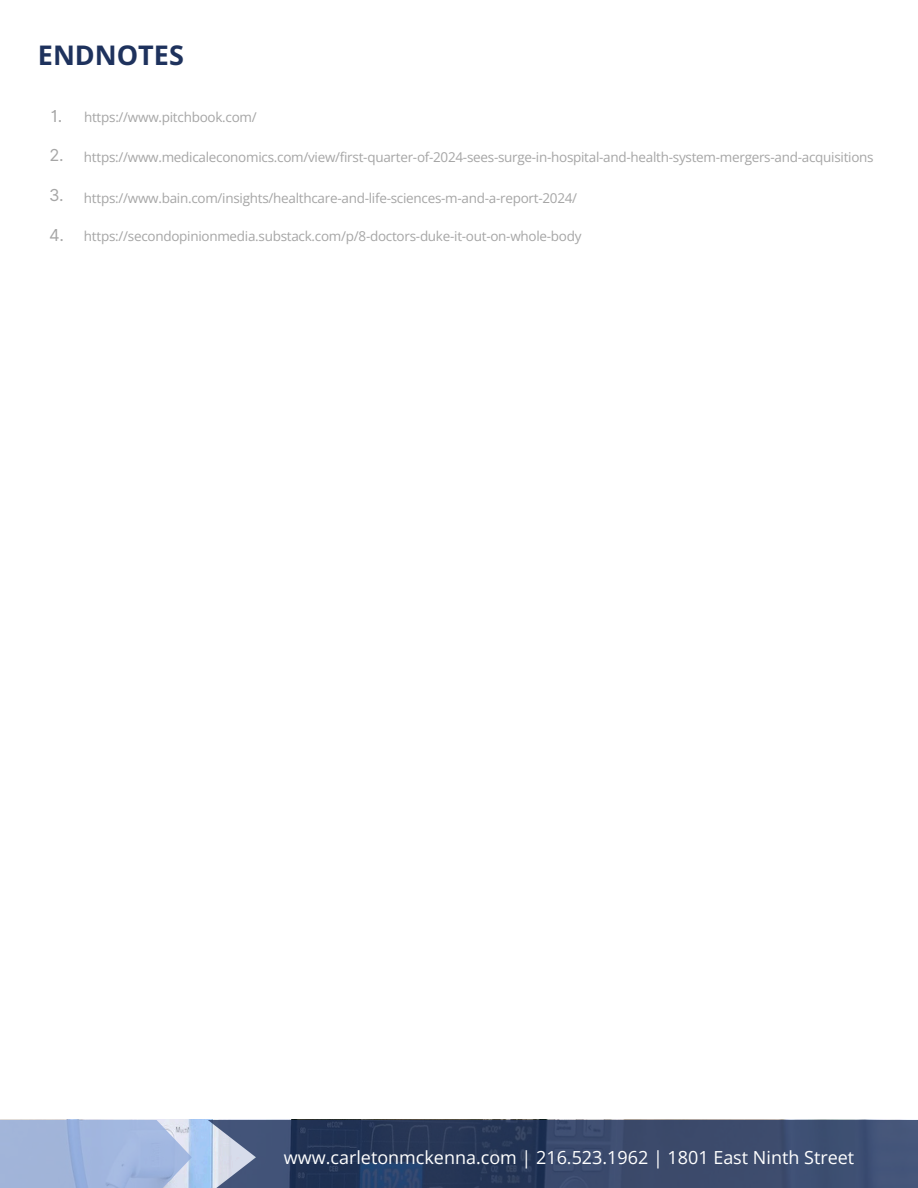
<style>
.page{position:relative;width:918px;height:1188px;background:#fff}
.page>*{position:absolute;margin:0;border:0;box-sizing:border-box;transform-origin:0 0}
.t1{font:700 27px "Open Sans";color:#1e325d}
.t2{font:18px "Open Sans";color:#fff}
.t3{font:16.5px "Inter";color:#a6a6a6}
.t4{font:13.5px "Open Sans";letter-spacing:-.02em;color:#a6a6a6}
</style>
<div class="page">
<svg style="left:208px;top:1120px;width:710px;height:68px;background:#3a4a6c"></svg>
<svg style="left:0;top:1120px;width:192px;height:68px;background:#a4b8dd"></svg>
<h1 class="t1" style="left:38px;top:36px;width:148px">ENDNOTES</h1>
<h2 class="t3" style="left:51px;top:106px;width:13px">1.</h2>
<p class="t3" style="left:49px;top:145px;width:16px">2.</p>
<h2 class="t3" style="left:49px;top:185px;width:16px">3.</h2>
<p class="t3" style="left:49px;top:225px;width:16px">4.</p>
<h2 class="t4" style="left:84px;top:108px;width:174px">https://www.pitchbook.com/</h2>
<h2 class="t4" style="left:84px;top:147px;width:791px">https://www.medicaleconomics.com/view/first-quarter-of-2024-sees-surge-in-hospital-and-health-system-mergers-and-acquisitions</h2>
<p class="t4" style="left:84px;top:189px;width:495px">https://www.bain.com/insights/healthcare-and-life-sciences-m-and-a-report-2024/</p>
<p class="t4" style="left:84px;top:227px;width:499px">https://secondopinionmedia.substack.com/p/8-doctors-duke-it-out-on-whole-body</p>
<p class="t2" style="left:284px;top:1145px;width:572px">www.carletonmckenna.com | 216.523.1962 | 1801 East Ninth Street</p>
</div>
